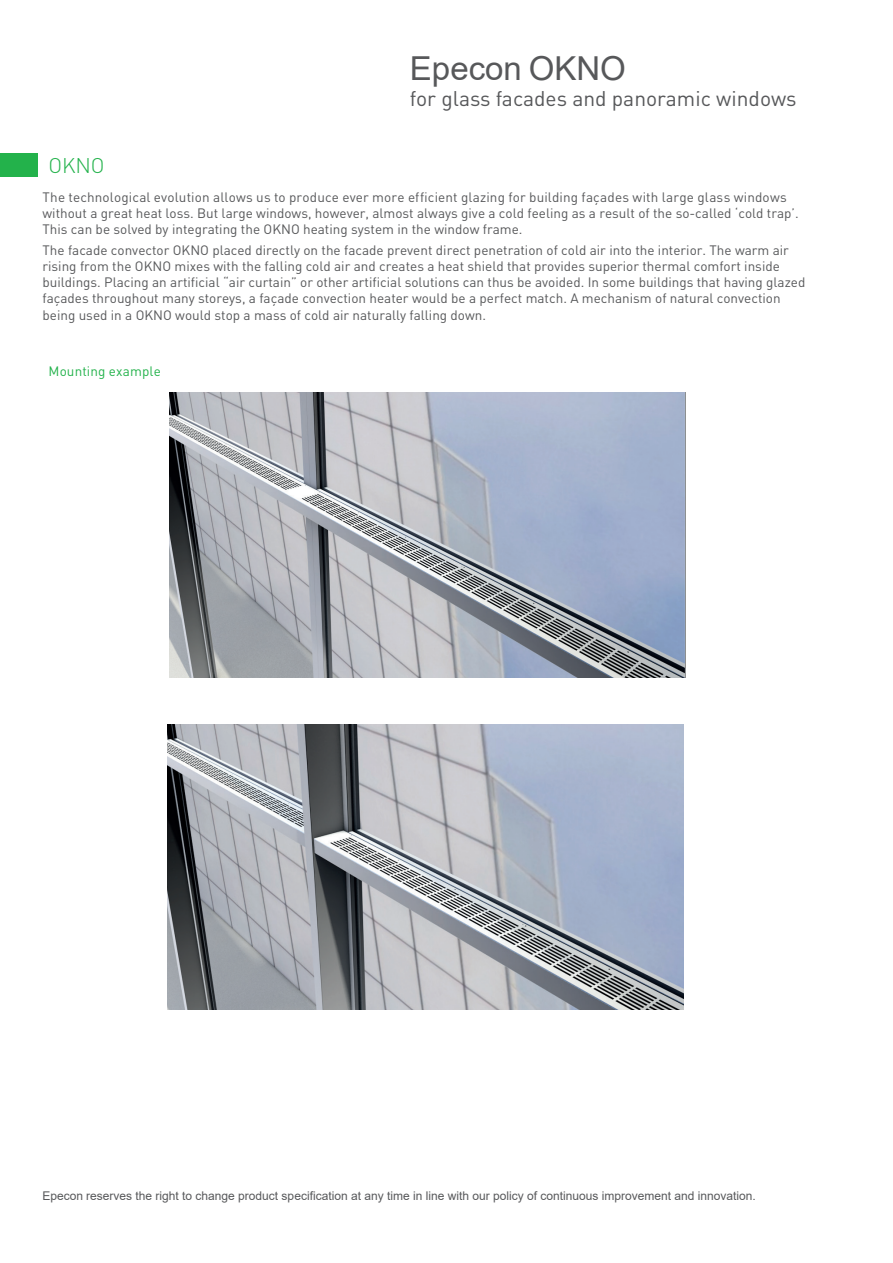
<style>
.page{position:relative;width:893px;height:1263px;background:#fff}
.page>*{position:absolute;margin:0;border:0;box-sizing:border-box;transform-origin:0 0}
.t1{font:33px "Arial";color:#57585a}
.t2{font:21px "DIN Pro";color:#57585a}
.TITEL{font:300 21px "DIN Pro";color:#23b24b}
.TITEL-2{font:13.5px/16.2px "DIN Pro";color:#57585a}
.TITEL-3{font:13.5px "DIN Pro";letter-spacing:.01em;color:#23b24b}
.t3{font:12px "Arial";color:#57585a}
</style>
<div class="page">
<div style="left:0;top:153px;width:38px;height:23px;background:#23b24b"></div>
<img style="left:169px;top:393px;width:516px;height:285px">
<img style="left:167px;top:724px;width:516px;height:285px">
<h1 class="t1" style="left:410px;top:46px;width:217px">Epecon OKNO</h1>
<h2 class="t2" style="left:410px;top:84px;width:388px">for glass facades and panoramic windows</h2>
<p class="TITEL" style="left:49px;top:151px;width:57px">OKNO</p>
<p class="TITEL-2" style="left:43px;top:188px;width:758px">The technological evolution allows us to produce ever more efficient glazing for building façades with large glass windows without a great heat loss. But large windows, however, almost always give a cold feeling as a result of the so-called ‘cold trap’.<br>This can be solved by integrating the OKNO heating system in the window frame.</p>
<p class="TITEL-2" style="left:43px;top:241px;width:764px">The facade convector OKNO placed directly on the facade prevent direct penetration of cold air into the interior. The warm air rising from the OKNO mixes with the falling cold air and creates a heat shield that provides superior thermal comfort inside buildings. Placing an artificial “air curtain” or other artificial solutions can thus be avoided. In some buildings that having glazed façades throughout many storeys, a façade convection heater would be a perfect match. A mechanism of natural convection being used in a OKNO would stop a mass of cold air naturally falling down.</p>
<p class="TITEL-3" style="left:49px;top:362px;width:114px">Mounting example</p>
<p class="t3" style="left:43px;top:1187px;width:715px">Epecon reserves the right to change product specification at any time in line with our policy of continuous improvement and innovation.</p>
</div>
